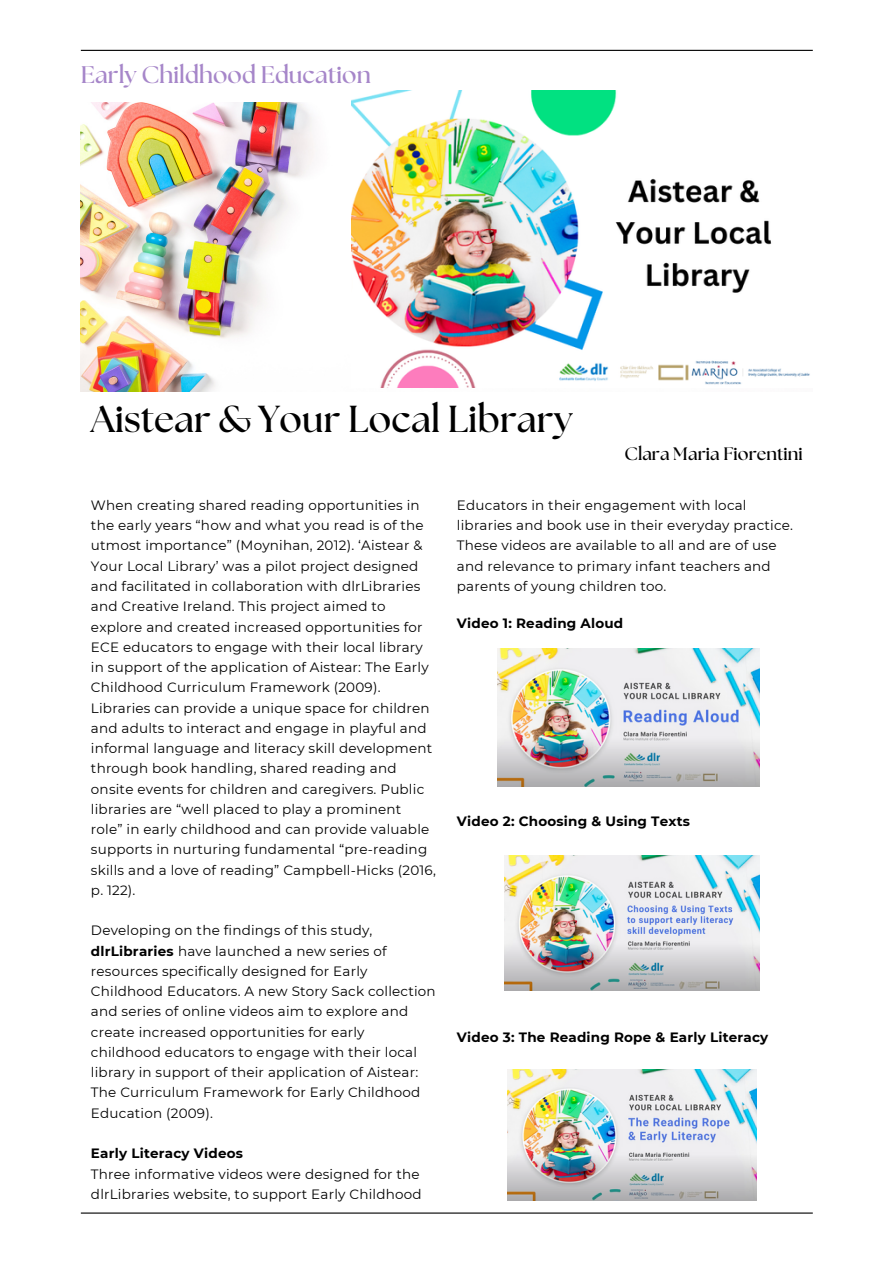
<style>
.page{position:relative;width:894px;height:1264px;background:#fff}
.page>*{position:absolute;margin:0;border:0;box-sizing:border-box;transform-origin:0 0}
.t1{font:700 37.5px "The Seasons";color:#000}
.t2{font:700 24px "The Seasons";color:#a686c9}
.t3{font:700 18px "The Seasons";color:#000}
.t4{font:13.5px/20.2px "Montserrat";letter-spacing:.015em;color:#000}
.t5{font:700 13.5px "Montserrat";letter-spacing:.015em;color:#000}
.s1{font-weight:700}
</style>
<div class="page">
<hr style="left:81px;top:50px;width:731px;height:1px;background:#000">
<hr style="left:81px;top:1212px;width:731px;height:1px;background:#000">
<img style="left:81px;top:103px;width:233px;height:289px">
<img style="left:351px;top:91px;width:459px;height:297px">
<img style="left:497px;top:648px;width:262px;height:138px">
<img style="left:504px;top:855px;width:255px;height:135px">
<img style="left:507px;top:1069px;width:249px;height:131px">
<h2 class="t2" style="left:81px;top:64px;width:291px">Early Childhood Education</h2>
<h1 class="t1" style="left:91px;top:401px;width:483px">Aistear &amp; Your Local Library</h1>
<h3 class="t3" style="left:624px;top:445px;width:180px">Clara Maria Fiorentini</h3>
<p class="t4" style="left:91px;top:495px;width:346px">When creating shared reading opportunities in the early years “how and what you read is of the utmost importance” (Moynihan, 2012). ‘Aistear &amp; Your Local Library’ was a pilot project designed and facilitated in collaboration with dlrLibraries and Creative Ireland. This project aimed to explore and created increased opportunities for ECE educators to engage with their local library in support of the application of Aistear: The Early Childhood Curriculum Framework (2009).<br>Libraries can provide a unique space for children and adults to interact and engage in playful and informal language and literacy skill development through book handling, shared reading and onsite events for children and caregivers. Public libraries are “well placed to play a prominent role” in early childhood and can provide valuable supports in nurturing fundamental “pre-reading skills and a love of reading” Campbell-Hicks (2016, p. 122).</p>
<p class="t4" style="left:91px;top:920px;width:346px">Developing on the findings of this study, <span class="s1">dlrLibraries</span> have launched a new series of resources specifically designed for Early Childhood Educators. A new Story Sack collection and series of online videos aim to explore and create increased opportunities for early childhood educators to engage with their local library in support of their application of Aistear:<br>The Curriculum Framework for Early Childhood Education (2009).</p>
<p class="t5" style="left:91px;top:1145px;width:153px">Early Literacy Videos</p>
<p class="t4" style="left:91px;top:1163px;width:332px">Three informative videos were designed for the dlrLibraries website, to support Early Childhood</p>
<p class="t4" style="left:457px;top:495px;width:337px">Educators in their engagement with local libraries and book use in their everyday practice.<br>These videos are available to all and are of use and relevance to primary infant teachers and parents of young children too.</p>
<p class="t5" style="left:457px;top:615px;width:168px">Video 1: Reading Aloud</p>
<p class="t5" style="left:457px;top:813px;width:234px">Video 2: Choosing &amp; Using Texts</p>
<p class="t5" style="left:457px;top:1029px;width:313px">Video 3: The Reading Rope &amp; Early Literacy</p>
</div>
